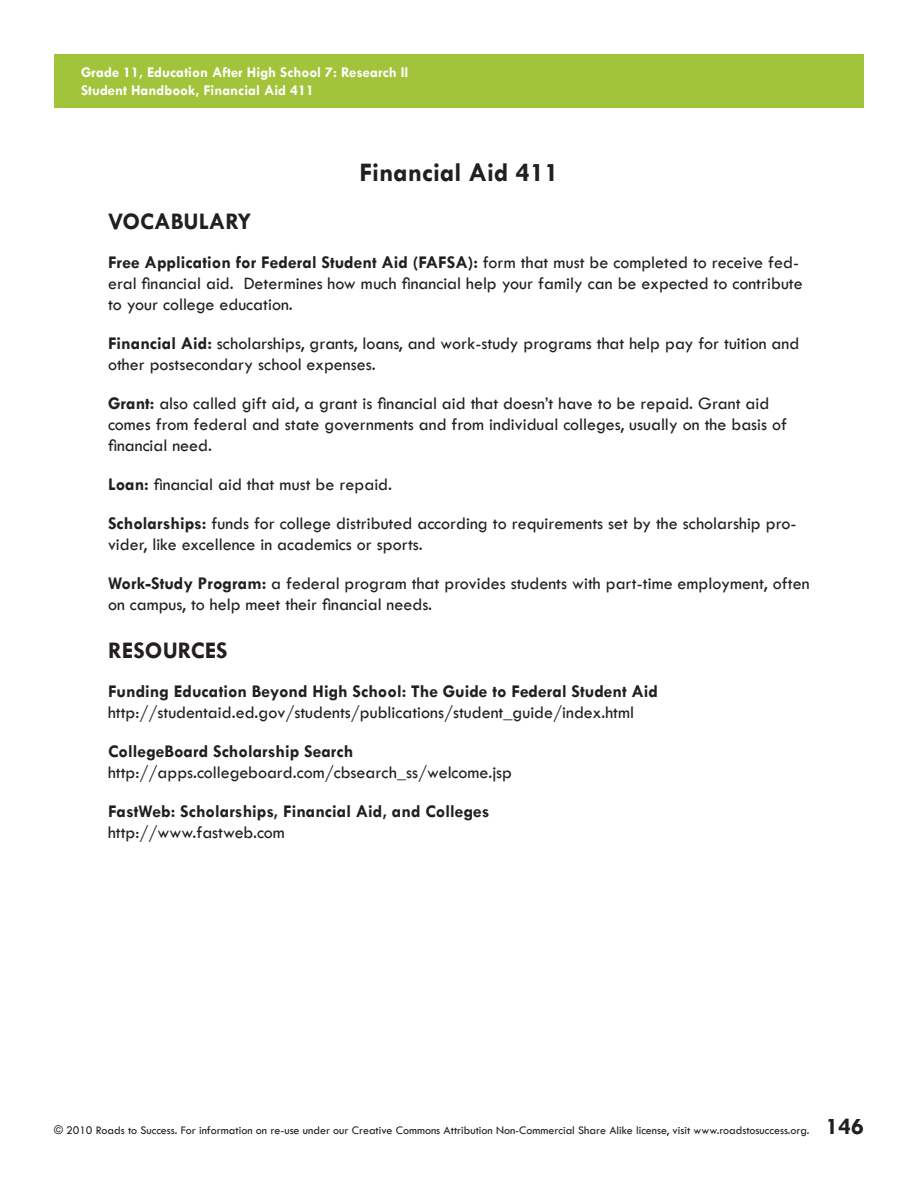
<style>
.page{position:relative;width:918px;height:1188px;background:#fff}
.page>*{position:absolute;margin:0;border:0;box-sizing:border-box;transform-origin:0 0}
.SHFR_Title{font:700 27px "Tw Cen";color:#231f20}
.SHFR_Head2{font:700 24px "Tw Cen";color:#231f20}
.Lesson_Front_Page_Te{font:700 24px "Tw Cen";color:#231f20}
.SHFR_Text{font:18px/21px "Tw Cen";color:#231f20}
.SHFR_Text-2{font:700 18px/21px "Tw Cen";color:#231f20}
.t1{font:700 15px "Tw Cen";color:#fff}
.t2{font:12px "Tw Cen";color:#231f20}
.s1{font-weight:700}
.s2{font-weight:400}
</style>
<div class="page">
<div style="left:54px;top:54px;width:810px;height:54px;background:#a1c43a"></div>
<p class="t1" style="left:81px;top:63px;width:329px">Grade 11, Education After High School 7: Research II</p>
<p class="t1" style="left:81px;top:81px;width:235px">Student Handbook, Financial Aid 411</p>
<p class="SHFR_Title" style="left:359px;top:156px;width:201px">Financial Aid 411</p>
<p class="SHFR_Head2" style="left:108px;top:207px;width:145px">VOCABULARY</p>
<p class="SHFR_Text" style="left:108px;top:251px;width:696px"><span class="s1">Free Application for Federal Student Aid (FAFSA):</span> form that must be completed to receive fed&shy;eral financial aid. Determines how much financial help your family can be expected to contribute to your college education.</p>
<p class="SHFR_Text" style="left:108px;top:332px;width:693px"><span class="s1">Financial Aid:</span> scholarships, grants, loans, and work-study programs that help pay for tuition and other postsecondary school expenses.</p>
<p class="SHFR_Text" style="left:108px;top:392px;width:681px"><span class="s1">Grant:</span> also called gift aid, a grant is financial aid that doesn’t have to be repaid. Grant aid comes from federal and state governments and from individual colleges, usually on the basis of financial need.</p>
<p class="SHFR_Text" style="left:108px;top:473px;width:286px"><span class="s1">Loan:</span> financial aid that must be repaid.</p>
<p class="SHFR_Text" style="left:108px;top:512px;width:690px"><span class="s1">Scholarships:</span> funds for college distributed according to requirements set by the scholarship pro&shy;vider, like excellence in academics or sports.</p>
<p class="SHFR_Text" style="left:108px;top:572px;width:703px"><span class="s1">Work-Study Program:</span> a federal program that provides students with part-time employment, often on campus, to help meet their financial needs.</p>
<p class="SHFR_Head2" style="left:108px;top:636px;width:121px">RESOURCES</p>
<p class="SHFR_Text" style="left:108px;top:680px;width:552px"><span class="s1">Funding Education Beyond High School: The Guide to Federal Student Aid </span>http://studentaid.ed.gov/students/publications/student_guide/index.html</p>
<p class="SHFR_Text" style="left:108px;top:740px;width:406px"><span class="s1">CollegeBoard Scholarship Search </span>http://apps.collegeboard.com/cbsearch_ss/welcome.jsp</p>
<p class="SHFR_Text-2" style="left:108px;top:800px;width:383px">FastWeb: Scholarships, Financial Aid, and Colleges <span class="s2">http://www.fastweb.com</span></p>
<p class="t2" style="left:54px;top:1123px;width:757px">© 2010 Roads to Success. For information on re-use under our Creative Commons Attribution Non-Commercial Share Alike license, visit www.roadstosuccess.org.</p>
<p class="Lesson_Front_Page_Te" style="left:826px;top:1112px;width:40px">146</p>
</div>
